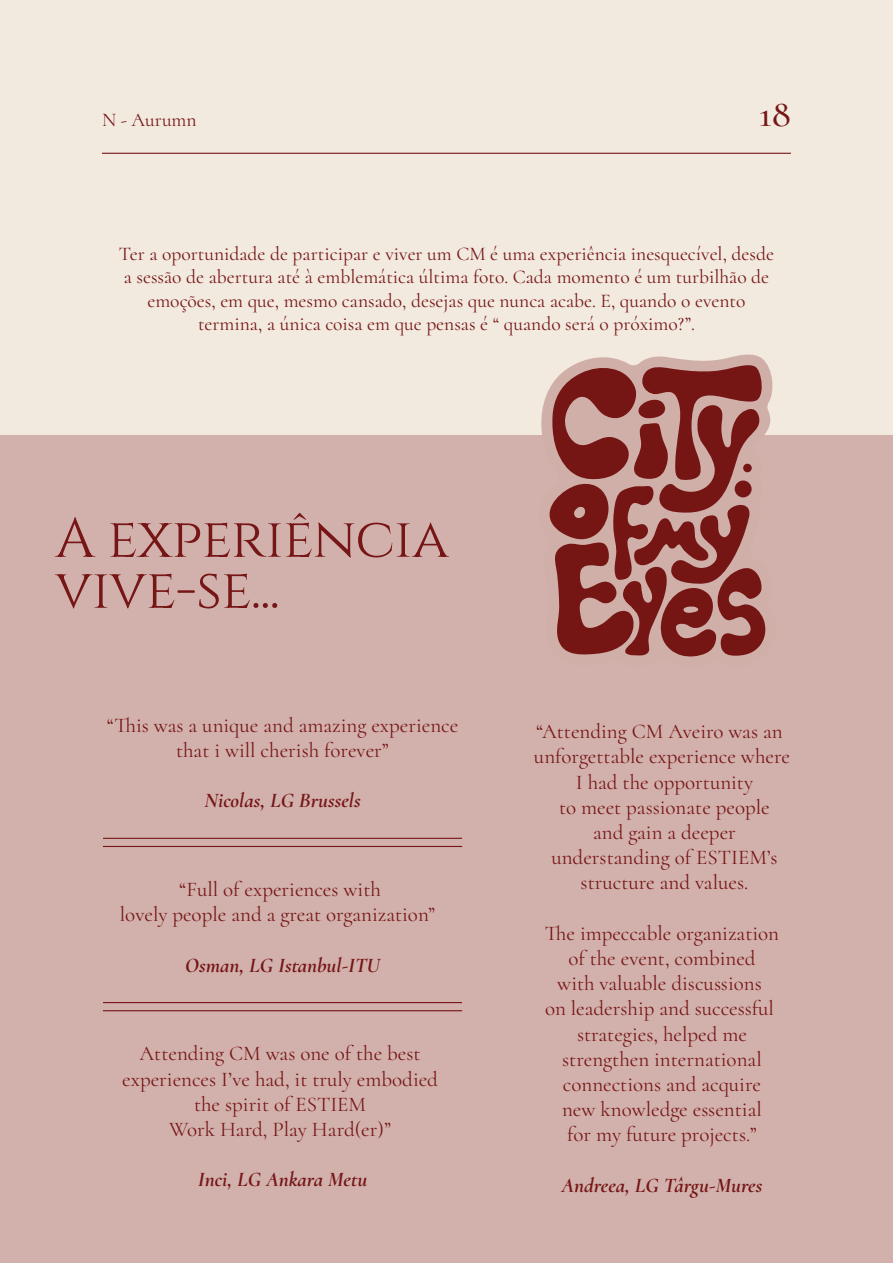
<style>
.page{position:relative;width:893px;height:1263px;background:#f2e9df}
.page>*{position:absolute;margin:0;border:0;box-sizing:border-box;transform-origin:0 0}
.t1{font:55.5px/51px "Cinzel";letter-spacing:-.01em;color:#761616}
.t2{font:500 39px "Cormorant";color:#761616}
.t3{font:21px/25.2px "Cormorant";color:#761616;text-align:center}
.t4{font:italic 700 21px "Cormorant";color:#761616}
.t5{font:19.5px/23.4px "Cormorant";color:#761616;text-align:center}
</style>
<div class="page">
<div style="left:0;top:436px;width:893px;height:827px;background:#d2b1ad"></div>
<hr style="left:102px;top:153px;width:689px;height:1px;background:#761616">
<hr style="left:103px;top:1002px;width:359px;height:1px;background:#761616">
<hr style="left:103px;top:846px;width:359px;height:1px;background:#761616">
<hr style="left:103px;top:838px;width:359px;height:1px;background:#761616">
<hr style="left:103px;top:1010px;width:359px;height:1px;background:#761616">
<svg style="left:532px;top:354px;width:256px;height:82px"></svg>
<svg style="left:543px;top:364px;width:224px;height:293px"></svg>
<div style="left:735px;top:480px;width:17px;height:17px;background:#761614;border-radius:50%"></div>
<div style="left:743px;top:464px;width:9px;height:8px;background:#761614;border-radius:50%"></div>
<p class="t5" style="left:102px;top:108px;width:96px">N - Aurumn</p>
<h2 class="t2" style="left:759px;top:90px;width:34px">18</h2>
<p class="t5" style="left:119px;top:242px;width:657px">Ter a oportunidade de participar e viver um CM é uma experiência inesquecível, desde a sessão de abertura até à emblemática última foto. Cada momento é um turbilhão de emoções, em que, mesmo cansado, desejas que nunca acabe. E, quando o evento termina, a única coisa em que pensas é “ quando será o próximo?”.</p>
<h1 class="t1" style="left:55px;top:514px;width:395px">A experiência vive-se...</h1>
<p class="t3" style="left:107px;top:712px;width:353px">“This was a unique and amazing experience that i will cherish forever”</p>
<p class="t4" style="left:204px;top:784px;width:158px">Nicolas, LG Brussels</p>
<p class="t3" style="left:120px;top:877px;width:317px">“Full of experiences with<br>lovely people and a great organization”</p>
<p class="t4" style="left:185px;top:948px;width:196px">Osman, LG Istanbul-ITU</p>
<p class="t3" style="left:122px;top:1041px;width:317px">Attending CM was one of the best experiences I’ve had, it truly embodied the spirit of ESTIEM<br>Work Hard, Play Hard(er)”</p>
<p class="t4" style="left:198px;top:1163px;width:171px">Inci, LG Ankara Metu</p>
<p class="t3" style="left:534px;top:719px;width:258px">“Attending CM Aveiro was an unforgettable experience where<br>I had the opportunity<br>to meet passionate people<br>and gain a deeper understanding of ESTIEM’s structure and values.</p>
<p class="t3" style="left:545px;top:920px;width:236px">The impeccable organization of the event, combined<br>with valuable discussions<br>on leadership and successful strategies, helped me strengthen international connections and acquire new knowledge essential<br>for my future projects.”</p>
<p class="t4" style="left:562px;top:1168px;width:202px">Andreea, LG Târgu-Mures</p>
</div>
